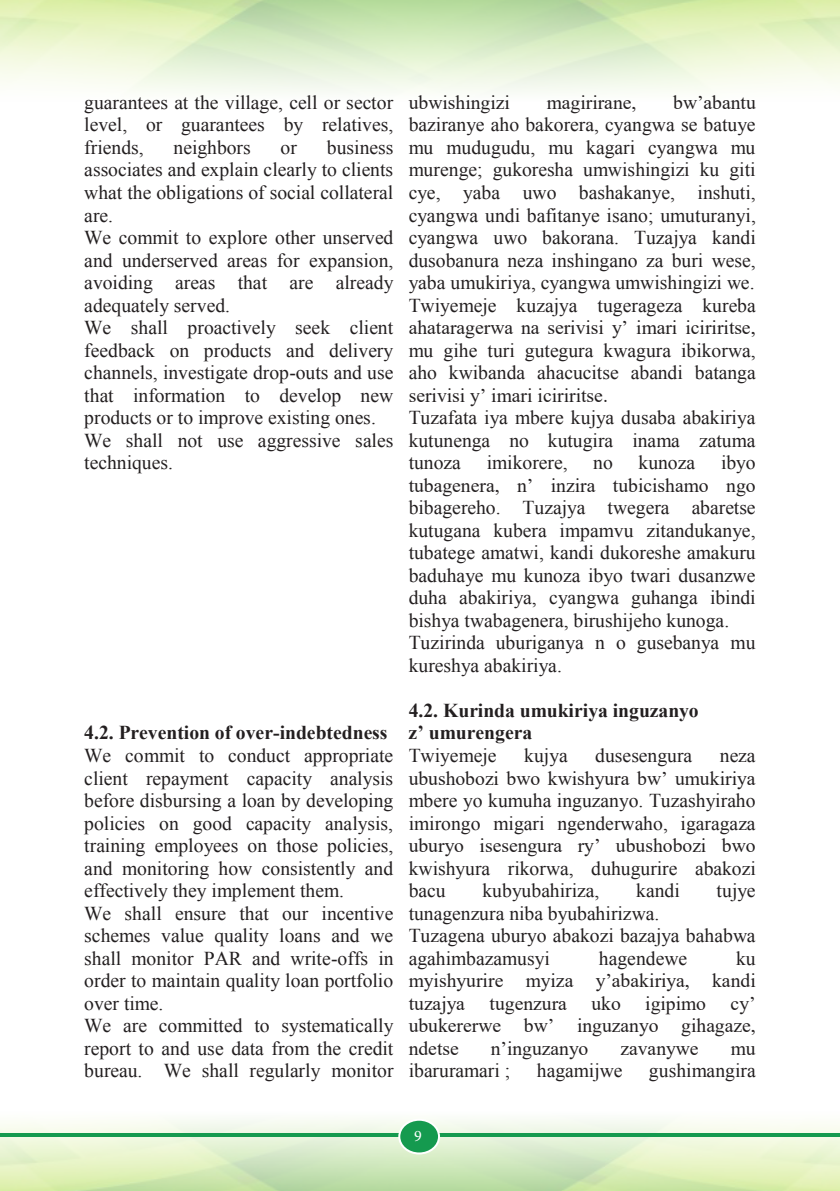
<style>
.page{position:relative;width:840px;height:1191px;background:#fff}
.page>*{position:absolute;margin:0;border:0;box-sizing:border-box;transform-origin:0 0}
.t1{font:19.6px/22.4px "Times New Roman";color:#231f20;text-align:justify}
.t2{font:700 19.6px "Times New Roman";color:#231f20}
.t3{font:16px "Minion Pro";color:#fff}
.s1{font-weight:700}
</style>
<div class="page">
<hr style="left:0;top:1133px;width:839px;height:4px;background:#159a4f">
<div style="left:399px;top:1119px;width:40px;height:34px;background:#159a4f;border-radius:50%"></div>
<div style="left:398px;top:1118px;width:42px;height:36px;border:2px solid #fff;border-radius:50%"></div>
<p class="t1" style="left:84px;top:91px;width:310px">guarantees at the village, cell or sector level, or guarantees by relatives, friends,</p>
<p class="t1" style="left:408px;top:91px;width:103px">ubwishingizi</p>
<p class="t1" style="left:546px;top:91px;width:91px">magirirane,</p>
<p class="t1" style="left:672px;top:91px;width:84px">bw’abantu</p>
<p class="t1" style="left:408px;top:113px;width:348px">baziranye aho bakorera, cyangwa se batuye</p>
<p class="t1" style="left:408px;top:136px;width:348px">mu mudugudu, mu kagari cyangwa mu</p>
<p class="t1" style="left:408px;top:158px;width:348px">murenge; gukoresha umwishingizi ku giti</p>
<p class="t1" style="left:408px;top:181px;width:348px">cye, yaba uwo bashakanye, inshuti,</p>
<p class="t1" style="left:408px;top:203px;width:348px">cyangwa undi bafitanye isano; umuturanyi,</p>
<p class="t1" style="left:408px;top:226px;width:348px">cyangwa uwo bakorana. Tuzajya kandi</p>
<p class="t1" style="left:408px;top:248px;width:348px">dusobanura neza inshingano za buri wese,</p>
<p class="t1" style="left:408px;top:271px;width:347px">yaba umukiriya, cyangwa umwishingizi we.</p>
<p class="t1" style="left:383px;top:293px;width:373px">b) Twiyemeje kuzajya tugerageza kureba</p>
<p class="t1" style="left:408px;top:316px;width:348px">ahataragerwa na serivisi y’ imari iciriritse,</p>
<p class="t1" style="left:408px;top:339px;width:348px">mu gihe turi gutegura kwagura ibikorwa,</p>
<p class="t1" style="left:408px;top:361px;width:348px">aho kwibanda ahacucitse abandi batanga</p>
<p class="t1" style="left:408px;top:383px;width:201px">serivisi y’ imari iciriritse.</p>
<p class="t1" style="left:408px;top:428px;width:348px">kutunenga no kutugira inama zatuma tunoza</p>
<p class="t1" style="left:173px;top:136px;width:79px">neighbors</p>
<p class="t1" style="left:280px;top:136px;width:18px">or</p>
<p class="t1" style="left:327px;top:136px;width:68px">business</p>
<p class="t1" style="left:84px;top:158px;width:310px">associates and explain clearly to clients</p>
<p class="t1" style="left:84px;top:181px;width:310px">what the obligations of social collateral</p>
<p class="t1" style="left:84px;top:203px;width:30px">are.</p>
<p class="t1" style="left:59px;top:226px;width:336px">b) We commit to explore other unserved</p>
<p class="t1" style="left:84px;top:248px;width:310px">and underserved areas for expansion,</p>
<p class="t1" style="left:84px;top:271px;width:310px">avoiding areas that are already</p>
<p class="t1" style="left:84px;top:293px;width:147px">adequately served.</p>
<p class="t1" style="left:59px;top:316px;width:335px">c) We shall proactively seek client</p>
<p class="t1" style="left:84px;top:339px;width:310px">feedback on products and delivery</p>
<p class="t1" style="left:84px;top:361px;width:310px">channels, investigate drop-outs and use</p>
<p class="t1" style="left:84px;top:383px;width:310px">that information to develop new</p>
<p class="t1" style="left:84px;top:406px;width:672px">products or to improve existing ones. c) Tuzafata iya mbere kujya dusaba abakiriya</p>
<p class="t1" style="left:59px;top:428px;width:335px">d) We shall not use aggressive sales</p>
<p class="t1" style="left:84px;top:451px;width:90px">techniques.</p>
<p class="t1" style="left:486px;top:451px;width:82px">imikorere,</p>
<p class="t1" style="left:593px;top:451px;width:21px">no</p>
<p class="t1" style="left:638px;top:451px;width:58px">kunoza</p>
<p class="t1" style="left:720px;top:451px;width:36px">ibyo</p>
<p class="t1" style="left:408px;top:473px;width:348px">tubagenera, n’ inzira tubicishamo ngo</p>
<p class="t1" style="left:408px;top:496px;width:348px">bibagereho. Tuzajya twegera abaretse</p>
<p class="t1" style="left:408px;top:519px;width:348px">kutugana kubera impamvu zitandukanye,</p>
<p class="t1" style="left:408px;top:541px;width:348px">tubatege amatwi, kandi dukoreshe amakuru</p>
<p class="t1" style="left:408px;top:564px;width:348px">baduhaye mu kunoza ibyo twari dusanzwe</p>
<p class="t1" style="left:408px;top:586px;width:348px">duha abakiriya, cyangwa guhanga ibindi</p>
<p class="t1" style="left:408px;top:609px;width:322px">bishya twabagenera, birushijeho kunoga.</p>
<p class="t1" style="left:383px;top:631px;width:373px"><span class="s1">d)</span> Tuzirinda uburiganya n o gusebanya mu</p>
<p class="t1" style="left:408px;top:654px;width:155px">kureshya abakiriya.</p>
<p class="t2" style="left:408px;top:697px;width:291px">4.2. Kurinda umukiriya inguzanyo</p>
<p class="t2" style="left:408px;top:718px;width:125px">z’ umurengera</p>
<p class="t1" style="left:383px;top:744px;width:115px">a) Twiyemeje</p>
<p class="t1" style="left:524px;top:744px;width:45px">kujya</p>
<p class="t1" style="left:595px;top:744px;width:98px">dusesengura</p>
<p class="t2" style="left:84px;top:719px;width:304px">4.2. Prevention of over-indebtedness</p>
<p class="t1" style="left:59px;top:744px;width:335px">a) We commit to conduct appropriate</p>
<p class="t1" style="left:84px;top:766px;width:310px">client repayment capacity analysis</p>
<p class="t1" style="left:84px;top:789px;width:310px">before disbursing a loan by developing</p>
<p class="t1" style="left:84px;top:811px;width:310px">policies on good capacity analysis,</p>
<p class="t1" style="left:84px;top:834px;width:310px">training employees on those policies,</p>
<p class="t1" style="left:84px;top:856px;width:310px">and monitoring how consistently and</p>
<p class="t1" style="left:84px;top:879px;width:261px">effectively they implement them.</p>
<p class="t1" style="left:59px;top:901px;width:336px">b) We shall ensure that our incentive</p>
<p class="t1" style="left:84px;top:924px;width:310px">schemes value quality loans and we</p>
<p class="t1" style="left:84px;top:946px;width:310px">shall monitor PAR and write-offs in</p>
<p class="t1" style="left:84px;top:969px;width:310px">order to maintain quality loan portfolio</p>
<p class="t1" style="left:84px;top:991px;width:81px">over time.</p>
<p class="t1" style="left:59px;top:1014px;width:336px">c) We are committed to systematically</p>
<p class="t1" style="left:84px;top:1036px;width:310px">report to and use data from the credit</p>
<p class="t1" style="left:84px;top:1059px;width:310px">bureau. We shall regularly monitor</p>
<p class="t1" style="left:408px;top:744px;width:348px;text-indent:311px">neza ubushobozi bwo kwishyura bw’ umukiriya mbere yo kumuha inguzanyo. Tuzashyiraho imirongo migari ngenderwaho, igaragaza uburyo isesengura ry’ ubushobozi bwo kwishyura rikorwa, duhugurire abakozi bacu</p>
<p class="t1" style="left:482px;top:879px;width:118px">kubyubahiriza,</p>
<p class="t1" style="left:636px;top:879px;width:45px">kandi</p>
<p class="t1" style="left:716px;top:879px;width:41px">tujye</p>
<p class="t1" style="left:408px;top:901px;width:252px">tunagenzura niba byubahirizwa.</p>
<p class="t1" style="left:383px;top:924px;width:373px">b) Tuzagena uburyo abakozi bazajya bahabwa</p>
<p class="t1" style="left:408px;top:946px;width:143px">agahimbazamusyi</p>
<p class="t1" style="left:598px;top:946px;width:90px">hagendewe</p>
<p class="t1" style="left:408px;top:946px;width:348px;text-indent:327px">ku myishyurire myiza y’abakiriya, kandi tuzajya tugenzura uko igipimo cy’ ubukererwe bw’ inguzanyo gihagaze, ndetse</p>
<p class="t1" style="left:490px;top:1036px;width:99px">n’inguzanyo</p>
<p class="t1" style="left:620px;top:1036px;width:80px">zavanywe</p>
<p class="t1" style="left:730px;top:1036px;width:26px">mu</p>
<p class="t1" style="left:408px;top:1059px;width:103px">ibaruramari ;</p>
<p class="t1" style="left:536px;top:1059px;width:87px">hagamijwe</p>
<p class="t1" style="left:648px;top:1059px;width:108px">gushimangira</p>
<p class="t3" style="left:414px;top:1124px;width:9px">9</p>
</div>
